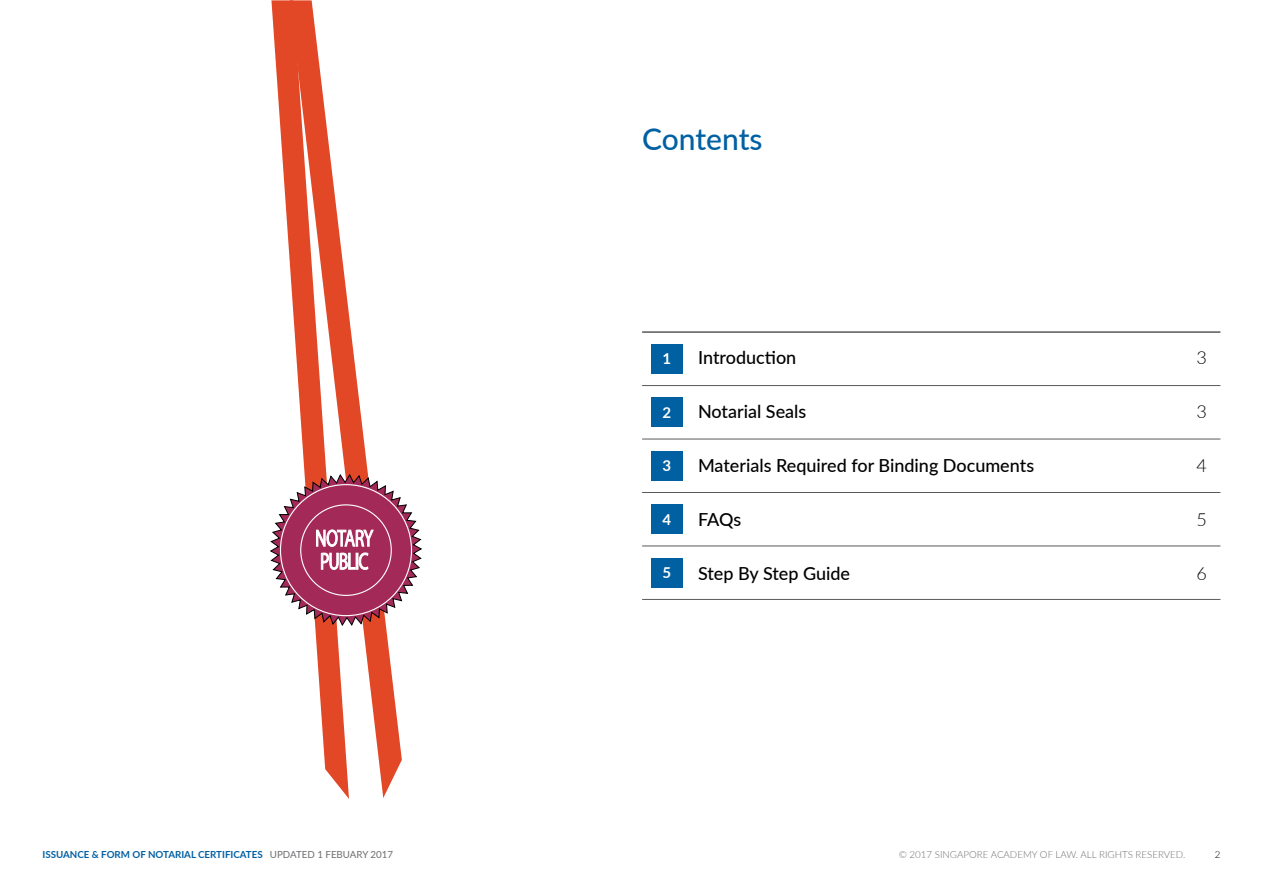
<style>
.page{position:relative;width:1263px;height:893px;background:#fff}
.page>*{position:absolute;margin:0;border:0;box-sizing:border-box;transform-origin:0 0}
.t1{font:500 30px "Lato";letter-spacing:-.005em;color:#0060a3}
.t2{font:500 18px "Lato";color:#000}
.t3{font:300 18px "Lato";color:#000}
.t4{font:700 15px "Lato";color:#fff}
.t5{font:700 9.75px "Lato";color:#0060a4}
.t6{font:300 9.75px "Lato";color:#6d6e71}
.t7{font:300 9.75px "Lato";color:#000}
.s1{font-weight:400;color:#6d6e71}
</style>
<div class="page">
<hr style="left:642px;top:331px;width:578px;height:2px;background:#58595b">
<hr style="left:642px;top:385px;width:578px;height:1px;background:#58595b">
<hr style="left:642px;top:439px;width:578px;height:1px;background:#58595b">
<hr style="left:642px;top:492px;width:578px;height:1px;background:#58595b">
<hr style="left:642px;top:546px;width:578px;height:1px;background:#58595b">
<hr style="left:642px;top:599px;width:578px;height:1px;background:#58595b">
<div style="left:651px;top:344px;width:31px;height:29px;background:#0060a2"></div>
<div style="left:651px;top:398px;width:31px;height:29px;background:#0060a2"></div>
<div style="left:651px;top:451px;width:31px;height:29px;background:#0060a2"></div>
<div style="left:651px;top:505px;width:31px;height:29px;background:#0060a2"></div>
<div style="left:651px;top:558px;width:31px;height:29px;background:#0060a2"></div>
<svg style="left:271px;top:0;width:78px;height:799px"></svg>
<svg style="left:290px;top:0;width:112px;height:798px"></svg>
<svg style="left:270px;top:473px;width:152px;height:154px"></svg>
<h1 class="t1" style="left:642px;top:118px;width:122px">Contents</h1>
<p class="t4" style="left:662px;top:348px;width:10px">1</p>
<p class="t2" style="left:698px;top:344px;width:100px">Introduction</p>
<p class="t3" style="left:1196px;top:345px;width:12px">3</p>
<p class="t4" style="left:662px;top:401px;width:10px">2</p>
<p class="t2" style="left:698px;top:398px;width:110px">Notarial Seals</p>
<p class="t3" style="left:1196px;top:399px;width:12px">3</p>
<p class="t4" style="left:662px;top:455px;width:10px">3</p>
<p class="t4" style="left:662px;top:508px;width:10px">4</p>
<p class="t4" style="left:662px;top:562px;width:10px">5</p>
<p class="t2" style="left:698px;top:452px;width:338px">Materials Required for Binding Documents</p>
<p class="t2" style="left:698px;top:506px;width:45px">FAQs</p>
<p class="t2" style="left:698px;top:560px;width:154px">Step By Step Guide</p>
<p class="t3" style="left:1196px;top:453px;width:12px">4</p>
<p class="t3" style="left:1196px;top:507px;width:12px">5</p>
<p class="t3" style="left:1196px;top:561px;width:12px">6</p>
<p class="t5" style="left:43px;top:848px;width:352px">ISSUANCE &amp; FORM OF NOTARIAL CERTIFICATES <span class="s1">UPDATED 1 FEBUARY 2017</span></p>
<p class="t6" style="left:899px;top:848px;width:288px">© 2017 SINGAPORE ACADEMY OF LAW. ALL RIGHTS RESERVED.</p>
<p class="t7" style="left:1215px;top:848px;width:7px">2</p>
</div>
